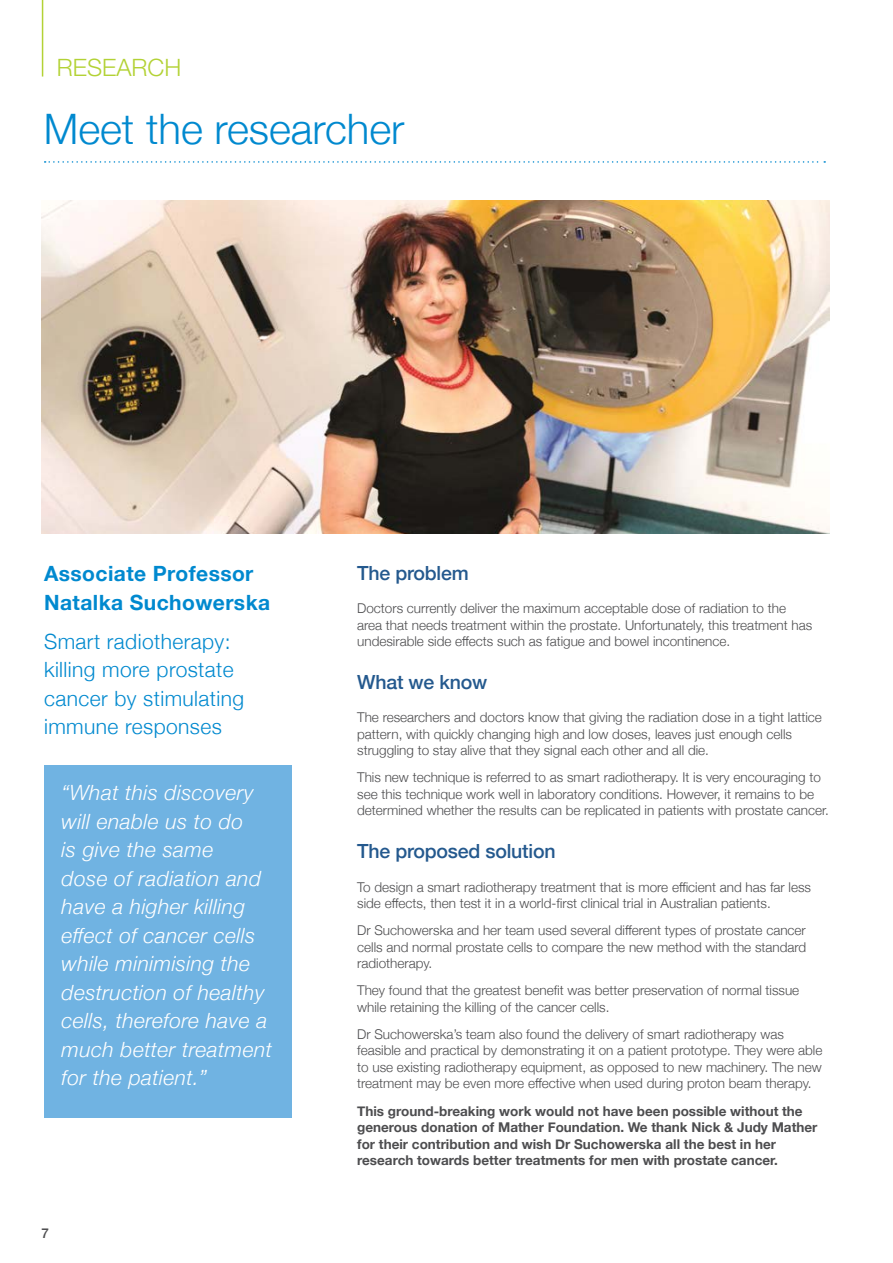
<style>
.page{position:relative;width:893px;height:1263px;background:#fff}
.page>*{position:absolute;margin:0;border:0;box-sizing:border-box;transform-origin:0 0}
.t1{font:300 42px "Helvetica Neue";color:#0089cf}
.t2{font:300 24px "Helvetica Neue LT Pro";color:#b3d235}
.t3{font:italic 300 21px/28.5px "Helvetica Neue";letter-spacing:.02em;color:#fff}
.t4{font:300 21px/28.5px "Helvetica Neue";letter-spacing:.02em;color:#0089cf}
.t5{font:700 21px/28.5px "Helvetica Neue";letter-spacing:.02em;color:#0089cf}
.t6{font:500 19.5px "Helvetica Neue";letter-spacing:-.01em;color:#24598e}
.t7{font:300 13.5px/16.5px "Helvetica Neue";color:#4d4d4f}
.t8{font:700 13.5px/16.5px "Helvetica Neue";color:#4d4d4f}
.t9{font:500 13.5px "Helvetica Neue";color:#4d4d4f}
</style>
<div class="page">
<div style="left:44px;top:765px;width:247px;height:353px;background:#70b3e2"></div>
<hr style="left:42px;top:0;width:1px;height:77px;background:#b3d235">
<svg style="left:45px;top:161px;width:780px;height:2px"></svg>
<img style="left:41px;top:200px;width:788px;height:334px">
<h2 class="t2" style="left:57px;top:52px;width:126px">RESEARCH</h2>
<h1 class="t1" style="left:44px;top:95px;width:362px">Meet the researcher</h1>
<h3 class="t5" style="left:44px;top:560px;width:228px">Associate Professor<br>Natalka Suchowerska</h3>
<h3 class="t4" style="left:44px;top:625px;width:202px">Smart radiotherapy: killing more prostate cancer by stimulating immune responses</h3>
<h3 class="t3" style="left:62px;top:777px;width:212px">“What this discovery will enable us to do<br>is give the same<br>dose of radiation and have a higher killing effect of cancer cells while minimising the destruction of healthy cells, therefore have a much better treatment for the patient.”</h3>
<p class="t9" style="left:41px;top:1222px;width:9px">7</p>
<h3 class="t6" style="left:357px;top:557px;width:113px">The problem</h3>
<p class="t7" style="left:357px;top:599px;width:457px">Doctors currently deliver the maximum acceptable dose of radiation to the area that needs treatment within the prostate. Unfortunately, this treatment has undesirable side effects such as fatigue and bowel incontinence.</p>
<h3 class="t6" style="left:357px;top:666px;width:132px">What we know</h3>
<p class="t7" style="left:357px;top:708px;width:466px">The researchers and doctors know that giving the radiation dose in a tight lattice pattern, with quickly changing high and low doses, leaves just enough cells struggling to stay alive that they signal each other and all die.</p>
<p class="t7" style="left:357px;top:768px;width:471px">This new technique is referred to as smart radiotherapy. It is very encouraging to see this technique work well in laboratory conditions. However, it remains to be determined whether the results can be replicated in patients with prostate cancer.</p>
<h3 class="t6" style="left:357px;top:835px;width:200px">The proposed solution</h3>
<p class="t7" style="left:357px;top:877px;width:455px">To design a smart radiotherapy treatment that is more efficient and has far less side effects, then test it in a world-first clinical trial in Australian patients.</p>
<p class="t7" style="left:357px;top:921px;width:451px;text-align:justify">Dr Suchowerska and her team used several different types of prostate cancer cells and normal prostate cells to compare the new method with the standard radiotherapy.</p>
<p class="t7" style="left:357px;top:981px;width:444px">They found that the greatest benefit was better preservation of normal tissue while retaining the killing of the cancer cells.</p>
<p class="t7" style="left:357px;top:1025px;width:467px">Dr Suchowerska’s team also found the delivery of smart radiotherapy was feasible and practical by demonstrating it on a patient prototype. They were able to use existing radiotherapy equipment, as opposed to new machinery. The new treatment may be even more effective when used during proton beam therapy.</p>
<p class="t8" style="left:357px;top:1103px;width:462px">This ground-breaking work would not have been possible without the generous donation of Mather Foundation. We thank Nick &amp; Judy Mather for their contribution and wish Dr Suchowerska all the best in her research towards better treatments for men with prostate cancer.</p>
</div>
